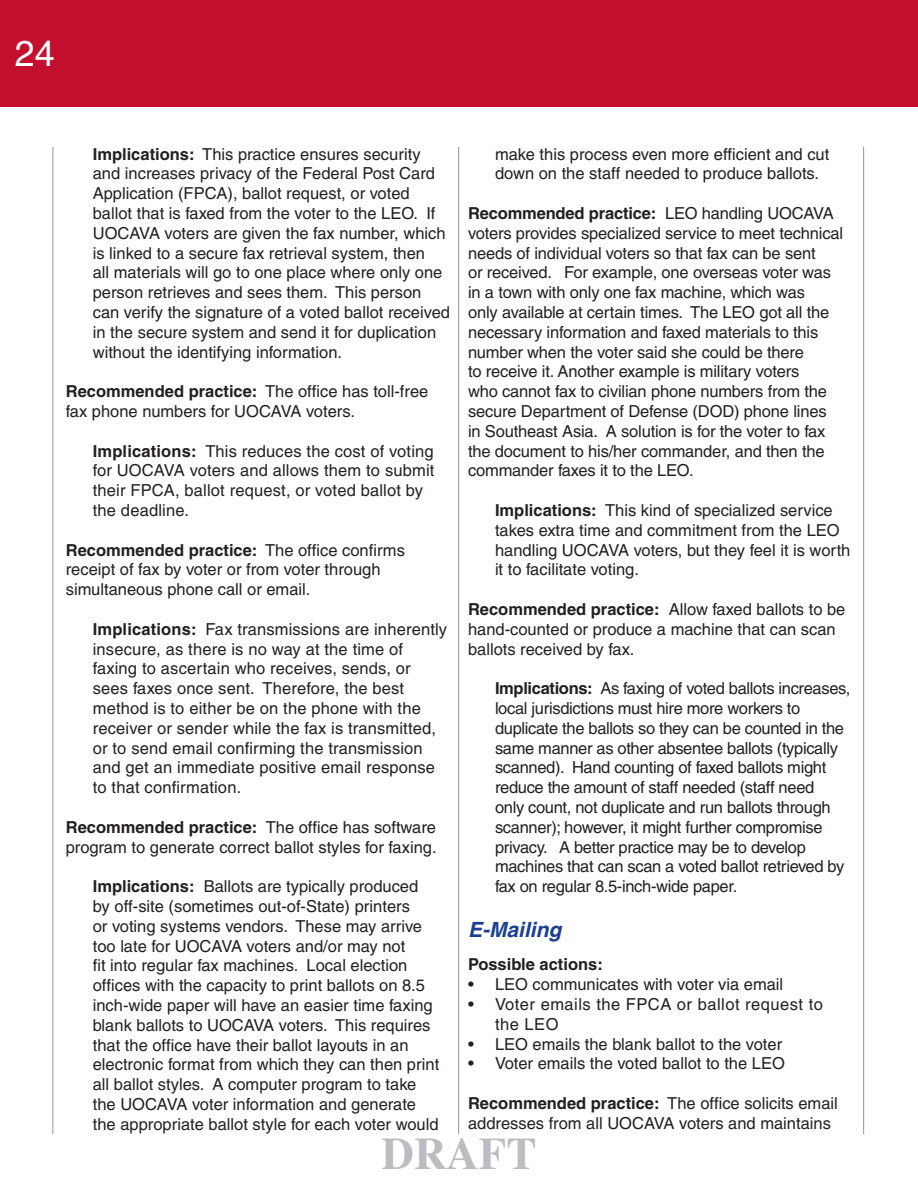
<style>
.page{position:relative;width:918px;height:1188px;background:#fff}
.page>*{position:absolute;margin:0;border:0;box-sizing:border-box;transform-origin:0 0}
.t1{font:700 45px "Times";color:#bcbdc0}
.t2{font:36px "Helvetica";color:#fff}
.t3{font:italic 700 21px "Helvetica";color:#1b3f94}
.t4{font:16.5px/19.8px "Helvetica";color:#231f20}
.t5{font:16.5px/19.8px "Helvetica";letter-spacing:-.02em;color:#231f20}
.t6{font:700 16.5px "Helvetica";color:#231f20}
.s1{font-weight:700}
</style>
<div class="page">
<div style="left:0;top:0;width:918px;height:107px;background:#c3102f"></div>
<hr style="left:458px;top:147px;width:1px;height:987px;background:#939598">
<hr style="left:52px;top:147px;width:1px;height:987px;background:#939598">
<hr style="left:863px;top:147px;width:1px;height:987px;background:#939598">
<h2 class="t2" style="left:15px;top:33px;width:42px">24</h2>
<p class="t4" style="left:93px;top:144px;width:359px"><span class="s1">Implications:</span> This practice ensures security and increases privacy of the Federal Post Card Application (FPCA), ballot request, or voted ballot that is faxed from the voter to the LEO. If UOCAVA voters are given the fax number, which is linked to a secure fax retrieval system, then<br>all materials will go to one place where only one person retrieves and sees them. This person can verify the signature of a voted ballot received in the secure system and send it for duplication without the identifying information.</p>
<p class="t4" style="left:66px;top:381px;width:364px"><span class="s1">Recommended practice:</span> The office has toll-free fax phone numbers for UOCAVA voters.</p>
<p class="t4" style="left:93px;top:441px;width:343px"><span class="s1">Implications:</span> This reduces the cost of voting for UOCAVA voters and allows them to submit their FPCA, ballot request, or voted ballot by the deadline.</p>
<p class="t4" style="left:66px;top:540px;width:341px"><span class="s1">Recommended practice:</span> The office confirms receipt of fax by voter or from voter through simultaneous phone call or email.</p>
<p class="t4" style="left:93px;top:619px;width:356px"><span class="s1">Implications:</span> Fax transmissions are inherently insecure, as there is no way at the time of faxing to ascertain who receives, sends, or sees faxes once sent. Therefore, the best method is to either be on the phone with the receiver or sender while the fax is transmitted, or to send email confirming the transmission and get an immediate positive email response to that confirmation.</p>
<p class="t4" style="left:66px;top:817px;width:372px"><span class="s1">Recommended practice:</span> The office has software program to generate correct ballot styles for faxing.</p>
<p class="t4" style="left:93px;top:876px;width:348px"><span class="s1">Implications:</span> Ballots are typically produced by off-site (sometimes out-of-State) printers<br>or voting systems vendors. These may arrive too late for UOCAVA voters and/or may not<br>fit into regular fax machines. Local election offices with the capacity to print ballots on 8.5 inch-wide paper will have an easier time faxing blank ballots to UOCAVA voters. This requires that the office have their ballot layouts in an electronic format from which they can then print all ballot styles. A computer program to take the UOCAVA voter information and generate the appropriate ballot style for each voter would</p>
<p class="t4" style="left:495px;top:144px;width:336px">make this process even more efficient and cut down on the staff needed to produce ballots.</p>
<p class="t4" style="left:468px;top:203px;width:377px"><span class="s1">Recommended practice:</span> LEO handling UOCAVA voters provides specialized service to meet technical needs of individual voters so that fax can be sent<br>or received. For example, one overseas voter was in a town with only one fax machine, which was<br>only available at certain times. The LEO got all the necessary information and faxed materials to this number when the voter said she could be there<br>to receive it. Another example is military voters<br>who cannot fax to civilian phone numbers from the secure Department of Defense (DOD) phone lines in Southeast Asia. A solution is for the voter to fax the document to his/her commander, and then the commander faxes it to the LEO.</p>
<p class="t4" style="left:495px;top:500px;width:357px"><span class="s1">Implications:</span> This kind of specialized service takes extra time and commitment from the LEO handling UOCAVA voters, but they feel it is worth it to facilitate voting.</p>
<p class="t4" style="left:468px;top:599px;width:379px"><span class="s1">Recommended practice:</span> Allow faxed ballots to be hand-counted or produce a machine that can scan ballots received by fax.</p>
<p class="t5" style="left:495px;top:678px;width:357px"><span class="s1">Implications:</span> As faxing of voted ballots increases, local jurisdictions must hire more workers to duplicate the ballots so they can be counted in the same manner as other absentee ballots (typically scanned). Hand counting of faxed ballots might reduce the amount of staff needed (staff need<br>only count, not duplicate and run ballots through scanner); however, it might further compromise privacy. A better practice may be to develop machines that can scan a voted ballot retrieved by fax on regular 8.5-inch-wide paper.</p>
<p class="t3" style="left:468px;top:917px;width:95px">E-Mailing</p>
<p class="t6" style="left:468px;top:955px;width:136px">Possible actions:</p>
<p class="t4" style="left:495px;top:975px;width:330px">LEO communicates with voter via email<br>Voter emails the FPCA or ballot request to the LEO<br>LEO emails the blank ballot to the voter<br>Voter emails the voted ballot to the LEO</p>
<p class="t4" style="left:468px;top:1093px;width:371px"><span class="s1">Recommended practice:</span> The office solicits email addresses from all UOCAVA voters and maintains</p>
<p class="t4" style="left:468px;top:975px;width:7px">• •</p>
<p class="t4" style="left:468px;top:1034px;width:7px">• •</p>
<h1 class="t1" style="left:382px;top:1127px;width:156px">DRAFT</h1>
</div>
